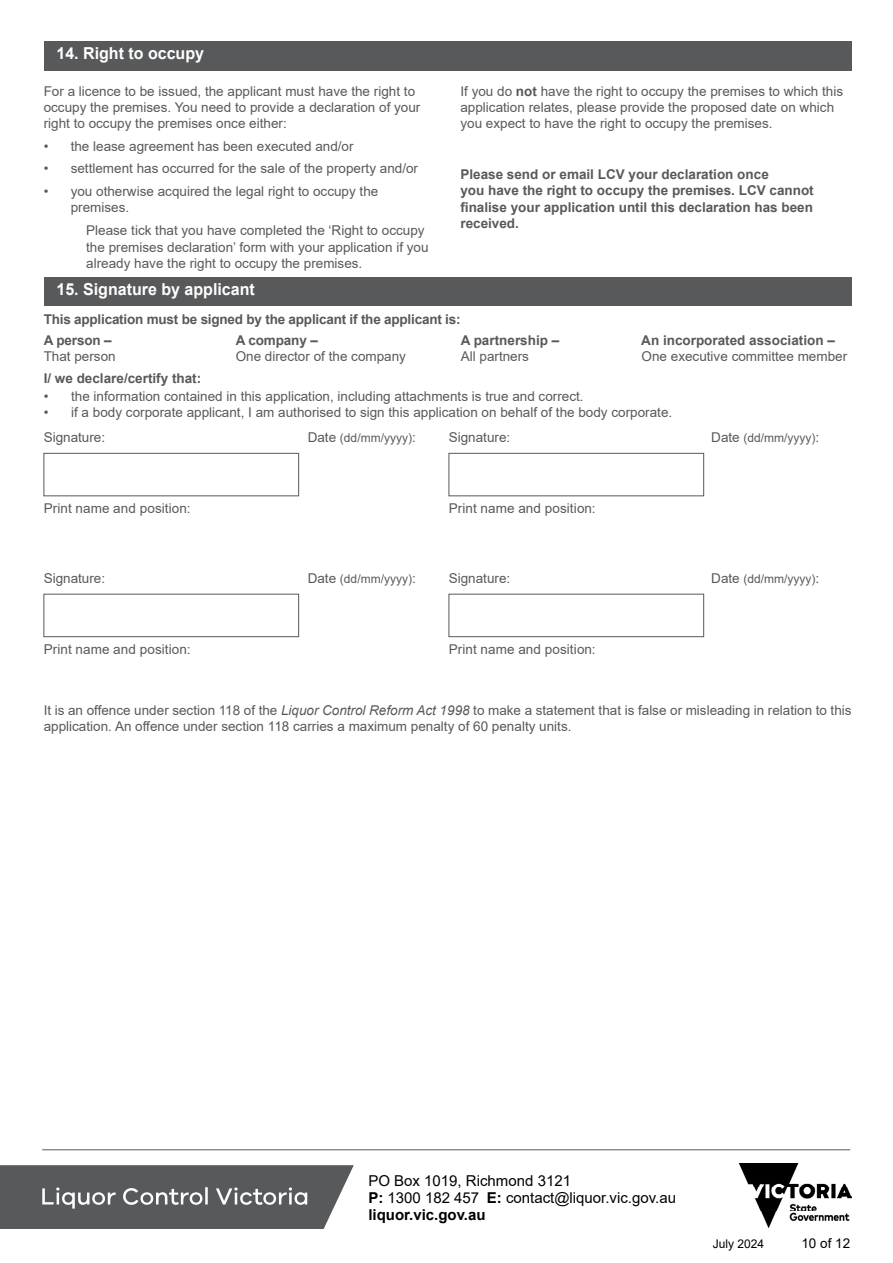
<style>
.page{position:relative;width:893px;height:1263px;background:#fff}
.page>*{position:absolute;margin:0;border:0;box-sizing:border-box;transform-origin:0 0}
.t1{font:700 16.5px "Arial";color:#fff}
.t2{font:15px/17.2px "Arial";color:#000}
.t3{font:13.5px/16.2px "Arial";color:#58595b}
.t4{font:700 13.5px/16.2px "Arial";color:#58595b}
.t5{font:13.5px "Arial";color:#000}
.t6{font:12px "Arial";color:#58595b}
.t7{font:12px "Arial";color:#000}
.s1{font-weight:700}
.s2{font-size:13.5px}
.s3{font-style:italic}
</style>
<div class="page">
<img style="left:739px;top:1164px;width:113px;height:63px">
<hr style="left:42px;top:1149px;width:808px;height:1px;background:#58595b">
<svg style="left:0;top:1165px;width:354px;height:64px;background:#696a6c"></svg>
<div style="left:44px;top:41px;width:808px;height:30px;background:#58595b"></div>
<div style="left:44px;top:278px;width:808px;height:28px;background:#58595b"></div>
<div style="left:44px;top:453px;width:255px;height:43px;background:#fff;border:1px solid #58595b"></div>
<div style="left:449px;top:453px;width:255px;height:43px;background:#fff;border:1px solid #58595b"></div>
<div style="left:44px;top:594px;width:255px;height:43px;background:#fff;border:1px solid #58595b"></div>
<div style="left:449px;top:594px;width:255px;height:43px;background:#fff;border:1px solid #58595b"></div>
<p class="t1" style="left:56px;top:43px;width:149px">14. Right to occupy</p>
<p class="t3" style="left:44px;top:83px;width:378px">For a licence to be issued, the applicant must have the right to occupy the premises. You need to provide a declaration of your right to occupy the premises once either:</p>
<p class="t3" style="left:44px;top:138px;width:311px">• the lease agreement has been executed and/or</p>
<p class="t3" style="left:44px;top:161px;width:376px">• settlement has occurred for the sale of the property and/or</p>
<p class="t3" style="left:71px;top:183px;width:309px;text-indent:-27px">• you otherwise acquired the legal right to occupy the premises.</p>
<p class="t3" style="left:86px;top:222px;width:344px">Please tick that you have completed the ‘Right to occupy the premises declaration’ form with your application if you already have the right to occupy the premises.</p>
<p class="t3" style="left:460px;top:83px;width:384px">If you do <span class="s1">not</span> have the right to occupy the premises to which this application relates, please provide the proposed date on which you expect to have the right to occupy the premises.</p>
<p class="t4" style="left:460px;top:167px;width:355px">Please send or email LCV your declaration once<br>you have the right to occupy the premises. LCV cannot finalise your application until this declaration has been received.</p>
<p class="t1" style="left:56px;top:278px;width:200px">15. Signature by applicant</p>
<p class="t4" style="left:44px;top:310px;width:418px;line-height:20.4px">This application must be signed by the applicant if the applicant is:<br>A person –</p>
<p class="t4" style="left:236px;top:332px;width:84px">A company –</p>
<p class="t4" style="left:461px;top:332px;width:100px">A partnership –</p>
<p class="t4" style="left:641px;top:332px;width:195px">An incorporated association –</p>
<p class="t3" style="left:44px;top:348px;width:74px">That person</p>
<p class="t3" style="left:236px;top:348px;width:172px">One director of the company</p>
<p class="t3" style="left:461px;top:348px;width:70px">All partners</p>
<p class="t3" style="left:642px;top:348px;width:207px">One executive committee member</p>
<p class="t4" style="left:44px;top:370px;width:159px">I/ we declare/certify that:</p>
<p class="t3" style="left:44px;top:388px;width:541px">• the information contained in this application, including attachments is true and correct.</p>
<p class="t3" style="left:44px;top:400px;width:630px;line-height:24.8px">• if a body corporate applicant, I am authorised to sign this application on behalf of the body corporate.<br>Signature:</p>
<p class="t6" style="left:308px;top:429px;width:110px"><span class="s2">Date</span> (dd/mm/yyyy)<span class="s2">:</span></p>
<p class="t3" style="left:449px;top:429px;width:63px">Signature:</p>
<p class="t6" style="left:711px;top:429px;width:110px"><span class="s2">Date</span> (dd/mm/yyyy)<span class="s2">:</span></p>
<p class="t3" style="left:44px;top:500px;width:148px">Print name and position:</p>
<p class="t3" style="left:449px;top:500px;width:148px">Print name and position:</p>
<p class="t3" style="left:44px;top:570px;width:63px">Signature:</p>
<p class="t6" style="left:308px;top:570px;width:110px"><span class="s2">Date</span> (dd/mm/yyyy)<span class="s2">:</span></p>
<p class="t3" style="left:449px;top:570px;width:63px">Signature:</p>
<p class="t6" style="left:711px;top:570px;width:110px"><span class="s2">Date</span> (dd/mm/yyyy)<span class="s2">:</span></p>
<p class="t3" style="left:44px;top:641px;width:148px">Print name and position:</p>
<p class="t3" style="left:449px;top:641px;width:148px">Print name and position:</p>
<p class="t3" style="left:44px;top:702px;width:809px">It is an offence under section 118 of the <span class="s3">Liquor Control Reform Act 1998</span> to make a statement that is false or misleading in relation to this application. An offence under section 118 carries a maximum penalty of 60 penalty units.</p>
<p class="t2" style="left:368px;top:1172px;width:309px">PO Box 1019, Richmond 3121<br><span class="s1">P:</span> 1300 182 457 <span class="s1">E:</span> contact@liquor.vic.gov.au <span class="s1">liquor.vic.gov.au</span></p>
<p class="t7" style="left:713px;top:1235px;width:53px">July 2024</p>
<p class="t5" style="left:801px;top:1234px;width:50px">10 of 12</p>
</div>
